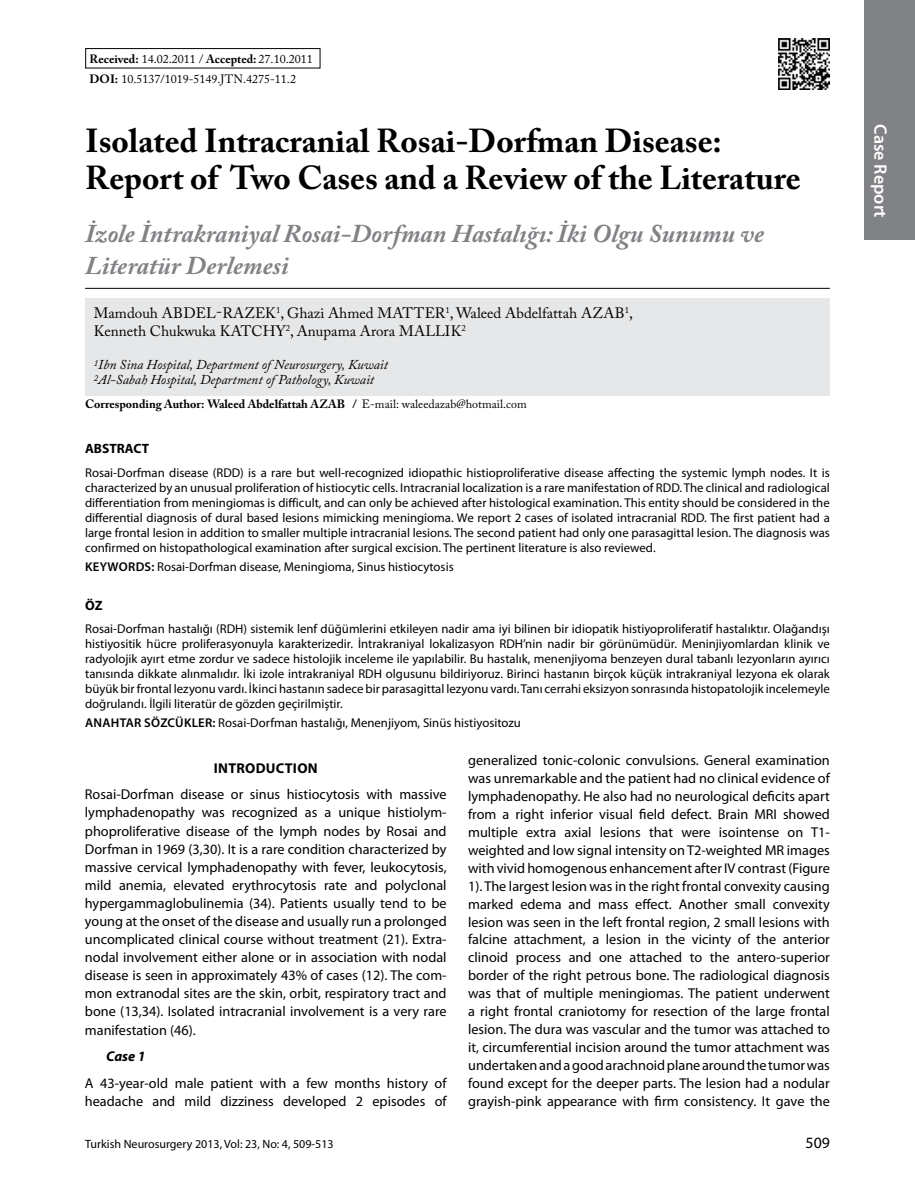
<style>
.page{position:relative;width:915px;height:1191px;background:#fff}
.page>*{position:absolute;margin:0;border:0;box-sizing:border-box;transform-origin:0 0}
.t1{font:700 33px/37.5px "Adobe Caslon Pro";color:#000}
.t2{font:italic 700 25.5px/31.5px "Adobe Caslon Pro";color:#808285}
.t3{font:600 18px "Myriad Pro";color:#fff}
.t4{font:15.75px "Myriad Pro";color:#000}
.t5{font:15px/18px "Adobe Caslon Pro";color:#000}
.t6{font:14.25px/17.9px "Myriad Pro";color:#000;text-align:justify}
.t7{font:700 14.25px "Myriad Pro";letter-spacing:.02em;color:#000}
.t8{font:italic 700 14.25px "Myriad Pro";color:#000}
.t9{font:italic 13.5px/15px "Adobe Caslon Pro";color:#000}
.t10{font:700 13.5px "Myriad Pro";color:#000}
.t11{font:12.75px/15px "Myriad Pro";color:#000;text-align:justify}
.t12{font:12px/20.2px "Adobe Caslon Pro";color:#000}
.t13{font:12px "Myriad Pro";color:#000}
.t14{font:700 12px "Adobe Caslon Pro";color:#000}
.s1{font-weight:700}
.s2{font-weight:600}
</style>
<div class="page">
<div style="left:863px;top:0;width:51px;height:240px;background:#808285"></div>
<div style="left:85px;top:48px;width:235px;height:20px;border:1px solid #000"></div>
<hr style="left:85px;top:288px;width:744px;height:1px;background:#000">
<div style="left:85px;top:298px;width:744px;height:97px;background:#e6e7e8"></div>
<img style="left:778px;top:38px;width:51px;height:51px">
<p class="t12" style="left:89px;top:48px;width:225px"><span class="s1">Received:</span> 14.02.2011 / <span class="s1">Accepted:</span> 27.10.2011<br><span class="s1">DOI:</span> 10.5137/1019-5149.JTN.4275-11.2</p>
<h1 class="t1" style="left:85px;top:122px;width:716px">Isolated Intracranial Rosai-Dorfman Disease:<br>Report of Two Cases and a Review of the Literature</h1>
<h2 class="t2" style="left:85px;top:218px;width:680px">İzole İntrakraniyal Rosai-Dorfman Hastalığı: İki Olgu Sunumu ve<br>Literatür Derlemesi</h2>
<p class="t5" style="left:94px;top:304px;width:321px">Mamdouh Abdel-Razek<sup>1</sup>, Ghazi Ahmed Matte</p>
<p class="t5" style="left:94px;top:304px;width:540px;text-indent:341px">r<sup>1</sup>, Waleed Abdelfattah Azab<sup>1</sup>,<br>Kenneth Chukwuka Katc hy<sup>2</sup>, Anupama Arora Mallık<sup>2</sup></p>
<p class="t9" style="left:94px;top:357px;width:296px"><sup>1</sup>Ibn Sina Hospital, Department of Neurosurgery, Kuwait<br><sup>2</sup>Al-Sabah Hospital, Department of Pathology, Kuwait</p>
<p class="t14" style="left:85px;top:397px;width:244px">Corresponding Author: Waleed Abdelfattah Azab</p>
<p class="t12" style="left:352px;top:394px;width:176px"><span class="s1">/</span> E-mail: waleedazab@hotmail.com</p>
<p class="t10" style="left:85px;top:440px;width:65px">ABSTRACT</p>
<p class="t11" style="left:85px;top:465px;width:746px">Rosai-Dorfman disease (RDD) is a rare but well-recognized idiopathic histioproliferative disease affecting the systemic lymph nodes. It is characterized by an unusual proliferation of histiocytic cells. Intracranial localization is a rare manifestation of RDD. The clinical and radiological differentiation from meningiomas is difficult, and can only be achieved after histological examination. This entity should be considered in the differential diagnosis of dural based lesions mimicking meningioma. We report 2 cases of isolated intracranial RDD. The first patient had a large frontal lesion in addition to smaller multiple intracranial lesions. The second patient had only one parasagittal lesion. The diagnosis was confirmed on histopathological examination after surgical excision. The pertinent literature is also reviewed.</p>
<p class="t11" style="left:85px;top:559px;width:370px"><span class="s2">KEYWORDS:</span> Rosai-Dorfman disease, Meningioma, Sinus histiocytosis</p>
<p class="t10" style="left:85px;top:596px;width:19px">ÖZ</p>
<p class="t11" style="left:85px;top:621px;width:746px">Rosai-Dorfman hastalığı (RDH) sistemik lenf düğümlerini etkileyen nadir ama iyi bilinen bir idiopatik histiyoproliferatif hastalıktır. Olağandışı histiyositik hücre proliferasyonuyla karakterizedir. İntrakraniyal lokalizasyon RDH’nin nadir bir görünümüdür. Meninjiyomlardan klinik ve radyolojik ayırt etme zordur ve sadece histolojik inceleme ile yapılabilir. Bu hastalık, menenjiyoma benzeyen dural tabanlı lezyonların ayırıcı tanısında dikkate alınmalıdır. İki izole intrakraniyal RDH olgusunu bildiriyoruz. Birinci hastanın birçok küçük intrakraniyal lezyona ek olarak büyük bir frontal lezyonu vardı. İkinci hastanın sadece bir parasagittal lezyonu vardı. Tanı cerrahi eksizyon sonrasında histopatolojik incelemeyle doğrulandı. İlgili literatür de gözden geçirilmiştir.</p>
<p class="t11" style="left:85px;top:715px;width:437px"><span class="s2">ANAHTAR SÖZCÜKLER:</span> Rosai-Dorfman hastalığı, Menenjiyom, Sinüs histiyositozu</p>
<p class="t7" style="left:214px;top:758px;width:105px">INTRODUCTION</p>
<p class="t6" style="left:85px;top:785px;width:363px">Rosai-Dorfman disease or sinus histiocytosis with massive lymphadenopathy was recognized as a unique histiolym&shy;phoproliferative disease of the lymph nodes by Rosai and Dorfman in 1969 (3,30). It is a rare condition characterized by massive cervical lymphadenopathy with fever, leukocytosis, mild anemia, elevated erythrocytosis rate and polyclonal hypergammaglobulinemia (34). Patients usually tend to be young at the onset of the disease and usually run a prolonged uncomplicated clinical course without treatment (21). Extra&shy;nodal involvement either alone or in association with nodal disease is seen in approximately 43% of cases (12). The com&shy;mon extranodal sites are the skin, orbit, respiratory tract and bone (13,34). Isolated intracranial involvement is a very rare manifestation (46).</p>
<p class="t8" style="left:106px;top:1047px;width:41px">Case 1</p>
<p class="t6" style="left:85px;top:1073px;width:363px">A 43-year-old male patient with a few months history of headache and mild dizziness developed 2 episodes of</p>
<p class="t6" style="left:468px;top:751px;width:363px">generalized tonic-colonic convulsions. General examination was unremarkable and the patient had no clinical evidence of lymphadenopathy. He also had no neurological deficits apart from a right inferior visual field defect. Brain MRI showed multiple extra axial lesions that were isointense on T1- weighted and low signal intensity on T2-weighted MR images with vivid homogenous enhancement after IV contrast (Figure 1). The largest lesion was in the right frontal convexity causing marked edema and mass effect. Another small convexity lesion was seen in the left frontal region, 2 small lesions with falcine attachment, a lesion in the vicinty of the anterior clinoid process and one attached to the antero-superior border of the right petrous bone. The radiological diagnosis was that of multiple meningiomas. The patient underwent a right frontal craniotomy for resection of the large frontal lesion. The dura was vascular and the tumor was attached to it, circumferential incision around the tumor attachment was undertaken and a good arachnoid plane around the tumor was found except for the deeper parts. The lesion had a nodular grayish-pink appearance with firm consistency. It gave the</p>
<p class="t13" style="left:85px;top:1137px;width:250px">Turkish Neurosurgery 2013, Vol: 23, No: 4, 509-513</p>
<p class="t4" style="left:805px;top:1133px;width:26px">509</p>
<p class="t3" style="left:891px;top:124px;width:95px;rotate:90deg">CASE REPORT</p>
</div>
